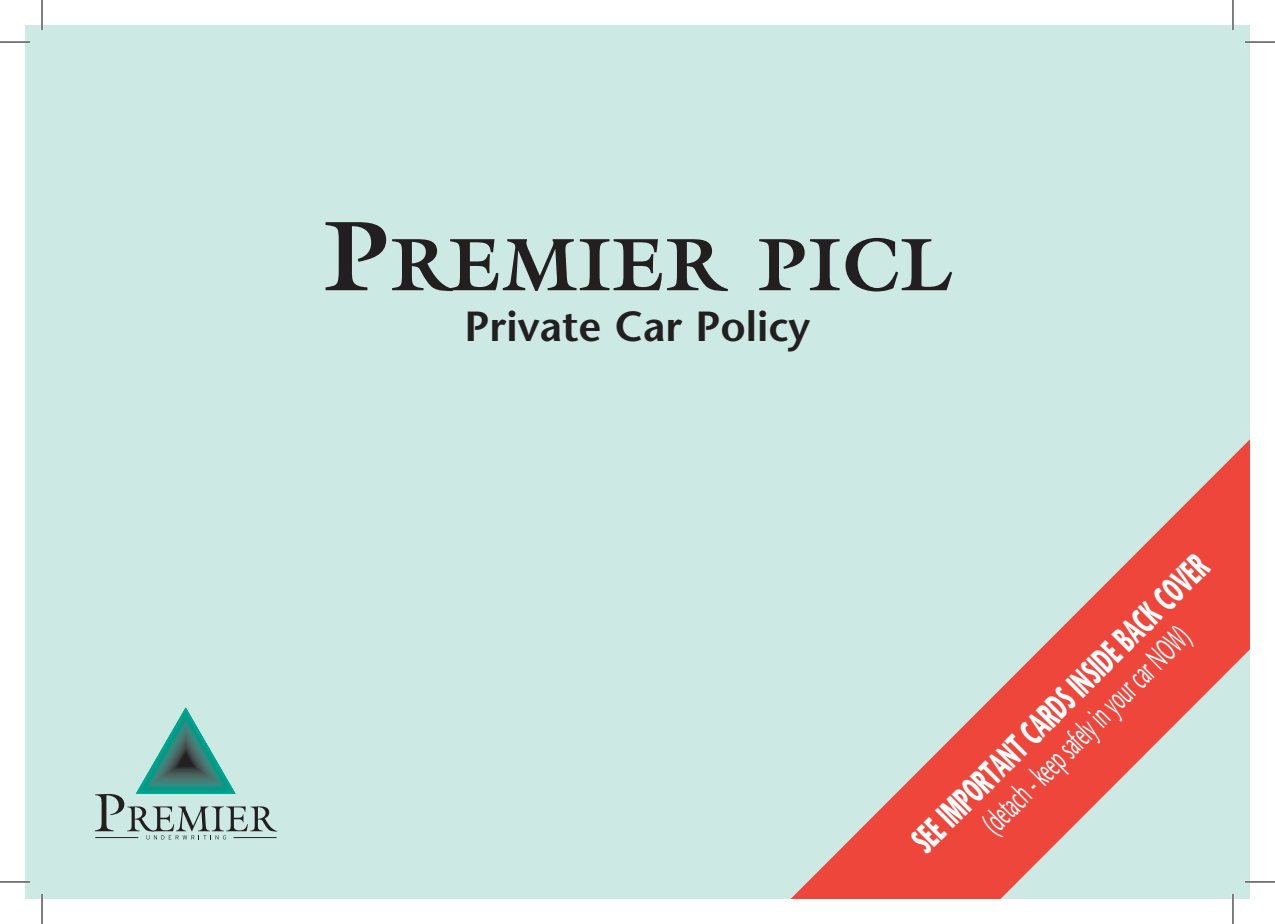
<style>
.page{position:relative;width:1275px;height:924px;background:#fff}
.page>*{position:absolute;margin:0;border:0;box-sizing:border-box;transform-origin:0 0}
.t1{font:700 75px "Galliard";letter-spacing:.015em;color:#231f20}
.t2{font:600 42px "Stone Sans";color:#231f20}
.t3{font:700 36px "Stone Sans";color:#fff;scale:.5 1}
.t4{font:32px "Stone Sans";color:#fff;scale:.5 1}
.s1{font-size:100px}
</style>
<div class="page">
<div style="left:25px;top:25px;width:1225px;height:873px;background:#cde9e3"></div>
<svg style="left:791px;top:439px;width:459px;height:459px"></svg>
<svg style="left:95px;top:707px;width:182px;height:132px"></svg>
<hr style="left:0;top:41px;width:30px;height:2px;background:#fff">
<hr style="left:1245px;top:41px;width:30px;height:2px;background:#fff">
<hr style="left:0;top:880px;width:30px;height:2px;background:#fff">
<hr style="left:1245px;top:880px;width:30px;height:2px;background:#fff">
<hr style="left:41px;top:0;width:2px;height:30px;background:#fff">
<hr style="left:41px;top:893px;width:2px;height:30px;background:#fff">
<hr style="left:1231px;top:0;width:3px;height:30px;background:#fff">
<hr style="left:1231px;top:893px;width:3px;height:30px;background:#fff">
<hr style="left:0;top:42px;width:30px;height:1px;background:#000">
<hr style="left:1245px;top:42px;width:30px;height:1px;background:#000">
<hr style="left:0;top:881px;width:30px;height:1px;background:#000">
<hr style="left:1245px;top:881px;width:30px;height:1px;background:#000">
<hr style="left:42px;top:0;width:1px;height:30px;background:#000">
<hr style="left:42px;top:893px;width:1px;height:30px;background:#000">
<hr style="left:1232px;top:0;width:1px;height:30px;background:#000">
<hr style="left:1232px;top:893px;width:1px;height:30px;background:#000">
<p class="t1" style="left:324px;top:216px;width:629px"><span class="s1">P</span>REMIER PICL</p>
<p class="t2" style="left:464px;top:300px;width:347px">Private Car Policy</p>
<p class="t3" style="left:902px;top:830px;width:807px;rotate:-45deg">SEE IMPORTANT CARDS INSIDE BACK COVER</p>
<p class="t4" style="left:974px;top:814px;width:559px;rotate:-45deg">(detach - keep safely in your car NOW)</p>
</div>
